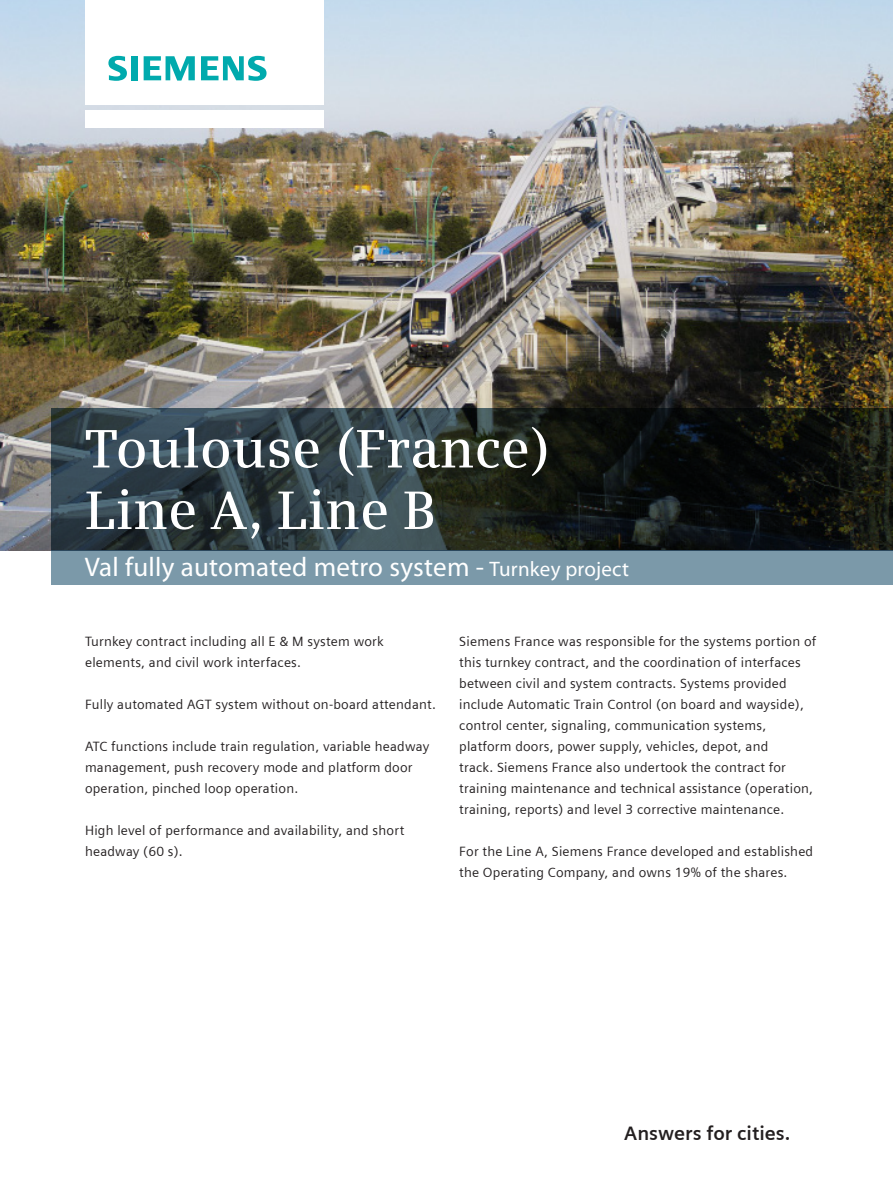
<style>
.page{position:relative;width:893px;height:1191px;background:#fff}
.page>*{position:absolute;margin:0;border:0;box-sizing:border-box;transform-origin:0 0}
.t1{font:600 54px/61.5px "Siemens Serif";color:#fff}
.t2{font:27px "Myriad Pro";letter-spacing:.01em;color:#fff}
.t3{font:700 19.5px "Siemens Sans";color:#231f20}
.t4{font:13.5px/21px "Siemens Sans";letter-spacing:.015em;color:#231f20}
.s1{font-size:21px}
</style>
<div class="page">
<img style="left:0;top:0;width:893px;height:551px">
<div style="left:85px;top:111px;width:238px;height:17px;background:#fff"></div>
<div style="left:85px;top:0;width:238px;height:104px;background:#fff"></div>
<div style="left:51px;top:551px;width:842px;height:34px;background:#7b99a9"></div>
<svg style="left:108px;top:56px;width:19px;height:25px"></svg>
<div style="left:131px;top:56px;width:6px;height:24px;background:#00aaad"></div>
<svg style="left:144px;top:56px;width:51px;height:25px"></svg>
<svg style="left:201px;top:56px;width:66px;height:25px"></svg>
<svg style="left:51px;top:408px;width:842px;height:143px;background:#222c2d"></svg>
<h1 class="t1" style="left:85px;top:417px;width:467px">Toulouse (France)<br>Line A, Line B</h1>
<h2 class="t2" style="left:85px;top:550px;width:546px">Val fully automated metro system - <span class="s1">Turnkey project</span></h2>
<p class="t4" style="left:85px;top:631px;width:300px">Turnkey contract including all E &amp; M system work elements, and civil work interfaces.</p>
<p class="t4" style="left:85px;top:694px;width:352px">Fully automated AGT system without on-board attendant.</p>
<p class="t4" style="left:85px;top:736px;width:346px">ATC functions include train regulation, variable headway management, push recovery mode and platform door operation, pinched loop operation.</p>
<p class="t4" style="left:85px;top:820px;width:321px">High level of performance and availability, and short headway (60 s).</p>
<p class="t4" style="left:459px;top:631px;width:359px">Siemens France was responsible for the systems portion of this turnkey contract, and the coordination of interfaces between civil and system contracts. Systems provided include Automatic Train Control (on board and wayside), control center, signaling, communication systems, platform doors, power supply, vehicles, depot, and<br>track. Siemens France also undertook the contract for training maintenance and technical assistance (operation, training, reports) and level 3 corrective maintenance.</p>
<p class="t4" style="left:459px;top:841px;width:355px">For the Line A, Siemens France developed and established the Operating Company, and owns 19% of the shares.</p>
<h3 class="t3" style="left:624px;top:1122px;width:168px">Answers for cities.</h3>
</div>
